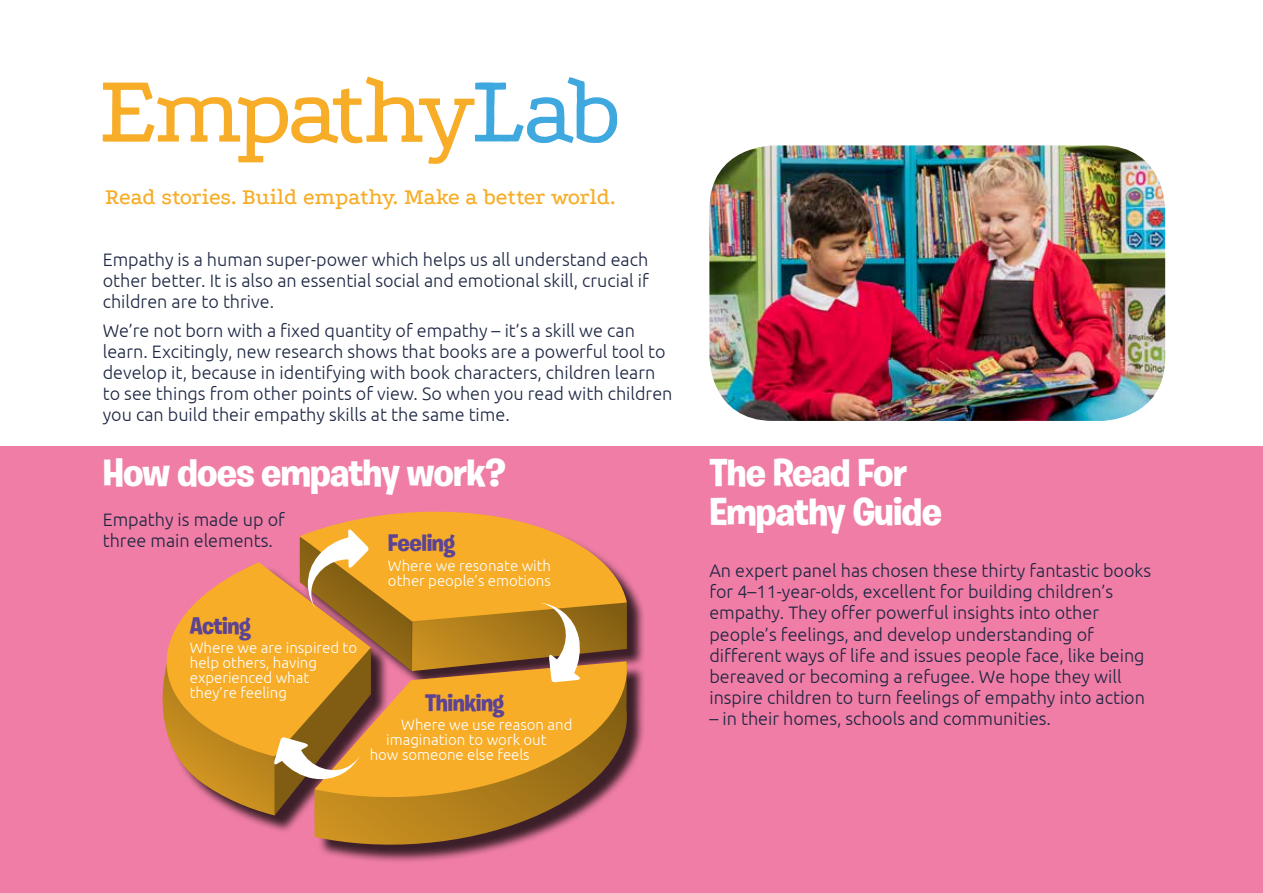
<style>
.page{position:relative;width:1263px;height:893px;background:#fff}
.page>*{position:absolute;margin:0;border:0;box-sizing:border-box;transform-origin:0 0}
.t1{font:700 39px "Burbank Big";letter-spacing:-.02em;color:#fff}
.t2{font:700 24px "Burbank Big";letter-spacing:-.02em;color:#5d4394}
.t3{font:500 23.25px "Podkova";color:#f7ad27}
.t4{font:300 18px/21px "Ubuntu";color:#1c2642}
.t5{font:300 15px/15px "Ubuntu";color:#fff}
</style>
<div class="page">
<div style="left:0;top:446px;width:1263px;height:447px;background:#ef7da5"></div>
<svg style="left:103px;top:77px;width:514px;height:87px"></svg>
<div style="left:165px;top:514px;width:480px;height:349px;background:#000;opacity:.75"></div>
<svg style="left:314px;top:835px;width:317px;height:16px"></svg>
<svg style="left:256px;top:667px;width:389px;height:168px"></svg>
<svg style="left:300px;top:511px;width:345px;height:156px"></svg>
<svg style="left:162px;top:527px;width:465px;height:288px;background:#d69339"></svg>
<img style="left:709px;top:145px;width:456px;height:276px">
<p class="t3" style="left:105px;top:182px;width:512px">Read stories. Build empathy. Make a better world.</p>
<p class="t4" style="left:103px;top:249px;width:548px;text-align:justify">Empathy is a human super-power which helps us all understand each other better. It is also an essential social and emotional skill, crucial if children are to thrive.</p>
<p class="t4" style="left:103px;top:320px;width:571px">We’re not born with a fixed quantity of empathy – it’s a skill we can learn. Excitingly, new research shows that books are a powerful tool to develop it, because in identifying with book characters, children learn to see things from other points of view. So when you read with children you can build their empathy skills at the same time.</p>
<h1 class="t1" style="left:103px;top:449px;width:404px">How does empathy work?</h1>
<p class="t4" style="left:103px;top:508px;width:184px">Empathy is made up of</p>
<p class="t4" style="left:103px;top:529px;width:172px">three main elements.</p>
<h2 class="t2" style="left:190px;top:611px;width:62px">Acting</h2>
<p class="t5" style="left:190px;top:640px;width:169px">Where we are inspired to help others, having experienced what they’re feeling</p>
<h2 class="t2" style="left:388px;top:529px;width:69px">Feeling</h2>
<p class="t5" style="left:388px;top:557px;width:165px">Where we resonate with other people’s emotions</p>
<h2 class="t2" style="left:425px;top:688px;width:80px">Thinking</h2>
<p class="t5" style="left:401px;top:717px;width:173px">Where we use reason and</p>
<p class="t5" style="left:386px;top:732px;width:162px">imagination to work out</p>
<p class="t5" style="left:370px;top:747px;width:161px">how someone else feels</p>
<h1 class="t1" style="left:709px;top:449px;width:199px">The Read For</h1>
<h1 class="t1" style="left:709px;top:488px;width:234px">Empathy Guide</h1>
<p class="t4" style="left:709px;top:560px;width:443px">An expert panel has chosen these thirty fantastic books for 4–11-year-olds, excellent for building children’s empathy. They offer powerful insights into other people’s feelings, and develop understanding of different ways of life and issues people face, like being bereaved or becoming a refugee. We hope they will inspire children to turn feelings of empathy into action</p>
<p class="t4" style="left:709px;top:707px;width:343px">– in their homes, schools and communities.</p>
</div>
